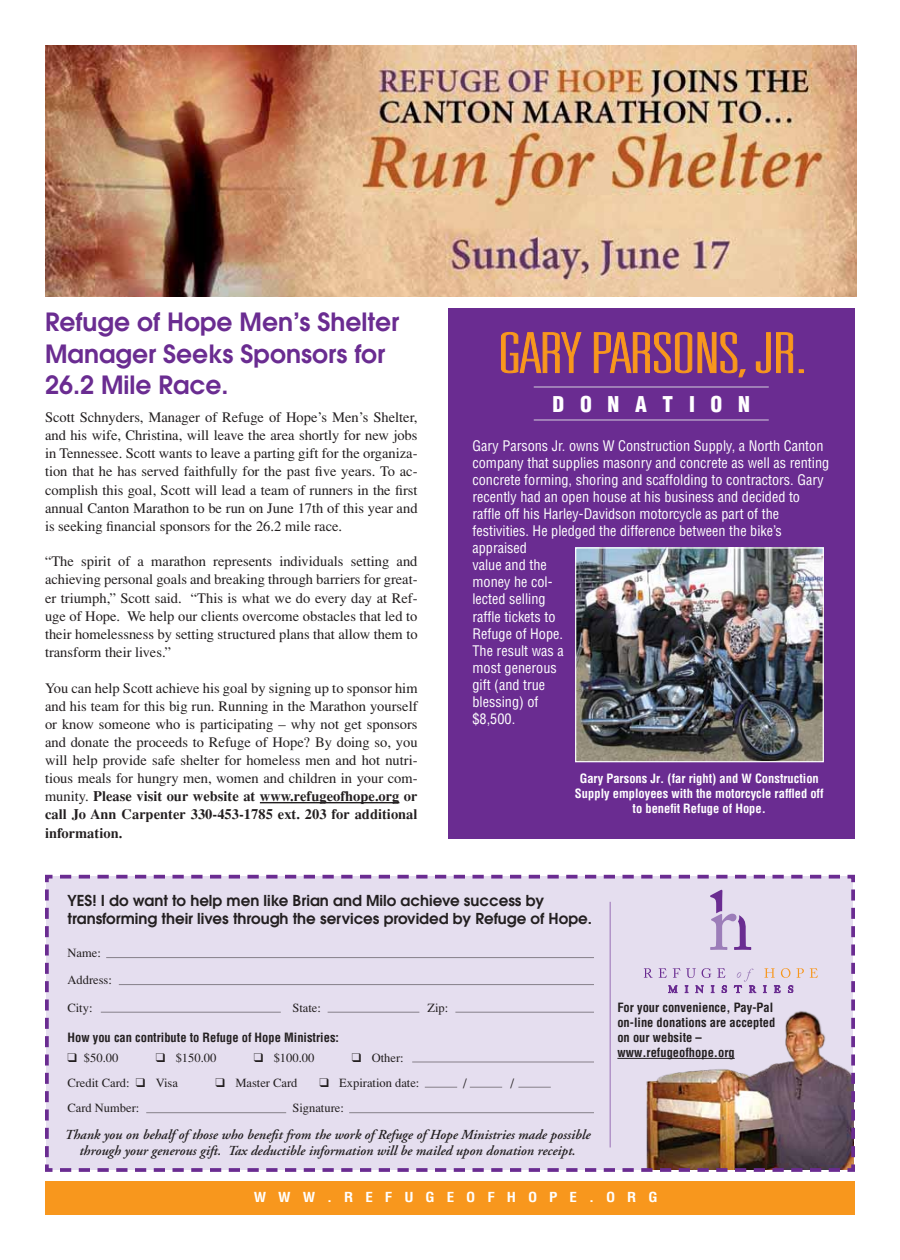
<style>
.page{position:relative;width:900px;height:1260px;background:#fff}
.page>*{position:absolute;margin:0;border:0;box-sizing:border-box;transform-origin:0 0}
.t1{font:100 ultra-condensed 55.25px "Univers";color:#f8971d;scale:1.69 1}
.t2{font:600 25px/31.2px "Avant Garde";color:#6a2c91}
.t3{font:900 condensed 21.25px "Helvetica";color:#fff}
.t4{font:600 15px/18px "Avant Garde";color:#231f20}
.t5{font:14.5px/18.1px "Times";color:#231f20;text-align:justify}
.t6{font:condensed 14.25px/17.1px "Helvetica";color:#fff}
.t7{font:italic 600 13.75px/16.2px "Adobe Garamond";color:#231f20;text-align:center}
.t8{font:700 condensed 13.5px "Helvetica";letter-spacing:.8em;color:#fff;scale:1.11 1}
.t9{font:700 condensed 12.5px/15px "Helvetica";color:#231f20}
.t10{font:12.5px "Times";color:#231f20}
.t11{font:700 condensed 12.5px/15px "Helvetica";color:#fff;text-align:center}
.s1{font-weight:700}
</style>
<div class="page">
<div style="left:45px;top:1181px;width:810px;height:34px;background:#f8971d"></div>
<hr style="left:260px;top:802px;width:139px;height:1px;background:#231f20">
<img style="left:45px;top:45px;width:811px;height:252px">
<svg style="left:45px;top:874px;width:810px;height:298px;background:#d8cedd"></svg>
<svg style="left:644px;top:968px;width:9px;height:10px"></svg>
<svg style="left:659px;top:968px;width:8px;height:10px"></svg>
<svg style="left:673px;top:968px;width:7px;height:10px"></svg>
<svg style="left:686px;top:968px;width:10px;height:10px"></svg>
<svg style="left:702px;top:968px;width:9px;height:10px"></svg>
<svg style="left:717px;top:968px;width:8px;height:10px"></svg>
<svg style="left:764px;top:968px;width:11px;height:10px"></svg>
<svg style="left:781px;top:968px;width:9px;height:10px"></svg>
<svg style="left:796px;top:968px;width:8px;height:10px"></svg>
<svg style="left:810px;top:968px;width:8px;height:10px"></svg>
<svg style="left:710px;top:890px;width:41px;height:60px;background:#c7b4d8"></svg>
<svg style="left:669px;top:986px;width:8px;height:7px"></svg>
<svg style="left:685px;top:986px;width:3px;height:7px"></svg>
<svg style="left:696px;top:986px;width:7px;height:7px"></svg>
<svg style="left:711px;top:986px;width:3px;height:7px"></svg>
<svg style="left:722px;top:986px;width:5px;height:7px"></svg>
<svg style="left:734px;top:969px;width:22px;height:24px"></svg>
<svg style="left:763px;top:986px;width:3px;height:7px"></svg>
<svg style="left:774px;top:986px;width:6px;height:7px"></svg>
<svg style="left:788px;top:986px;width:5px;height:7px"></svg>
<hr style="left:617px;top:1058px;width:118px;height:1px;background:#231f20">
<hr style="left:610px;top:902px;width:1px;height:245px;background:#6a2c91">
<hr style="left:106px;top:957px;width:488px;height:1px;background:#231f20">
<hr style="left:455px;top:1012px;width:139px;height:1px;background:#231f20">
<hr style="left:328px;top:1012px;width:91px;height:1px;background:#231f20">
<hr style="left:101px;top:1012px;width:180px;height:1px;background:#231f20">
<hr style="left:119px;top:984px;width:475px;height:1px;background:#231f20">
<hr style="left:412px;top:1062px;width:182px;height:1px;background:#231f20">
<hr style="left:349px;top:1112px;width:245px;height:1px;background:#231f20">
<hr style="left:146px;top:1112px;width:140px;height:1px;background:#231f20">
<hr style="left:425px;top:1087px;width:32px;height:1px;background:#231f20">
<hr style="left:470px;top:1087px;width:32px;height:1px;background:#231f20">
<hr style="left:518px;top:1087px;width:33px;height:1px;background:#231f20">
<div style="left:448px;top:309px;width:407px;height:530px;background:#6a2c91"></div>
<svg style="left:501px;top:332px;width:81px;height:41px"></svg>
<svg style="left:594px;top:332px;width:152px;height:46px"></svg>
<svg style="left:756px;top:332px;width:37px;height:41px"></svg>
<svg style="left:799px;top:369px;width:5px;height:4px"></svg>
<hr style="left:534px;top:386px;width:235px;height:2px;background:#dddde3">
<hr style="left:534px;top:419px;width:235px;height:2px;background:#dddde3">
<img style="left:577px;top:549px;width:245px;height:211px">
<div style="left:575px;top:547px;width:249px;height:215px;border:1px solid #fff"></div>
<h2 class="t2" style="left:45px;top:306px;width:356px">Refuge of Hope Men’s Shelter<br>Manager Seeks Sponsors for<br>26.2 Mile Race.</h2>
<p class="t5" style="left:45px;top:408px;width:374px">Scott Schnyders, Manager of Refuge of Hope’s Men’s Shelter, and his wife, Christina, will leave the area shortly for new jobs in Tennessee. Scott wants to leave a parting gift for the organiza&shy;tion that he has served faithfully for the past five years. To ac&shy;complish this goal, Scott will lead a team of runners in the first annual Canton Marathon to be run on June 17th of this year and is seeking financial sponsors for the 26.2 mile race.</p>
<p class="t5" style="left:45px;top:552px;width:374px">“The spirit of a marathon represents individuals setting and achieving personal goals and breaking through barriers for great&shy;er triumph,” Scott said. “This is what we do every day at Ref&shy;uge of Hope. We help our clients overcome obstacles that led to their homelessness by setting structured plans that allow them to transform their lives.”</p>
<p class="t5" style="left:45px;top:679px;width:374px">You can help Scott achieve his goal by signing up to sponsor him and his team for this big run. Running in the Marathon yourself or know someone who is participating – why not get sponsors and donate the proceeds to Refuge of Hope? By doing so, you will help provide safe shelter for homeless men and hot nutri&shy;tious meals for hungry men, women and children in your com&shy;munity. <span class="s1">Please visit our website at www.refugeofhope.org or call Jo Ann Carpenter 330-453-1785 ext. 203 for additional information.</span></p>
<h1 class="t1" style="left:498px;top:325px;width:184px">GARY PARSONS, JR.</h1>
<h3 class="t3" style="left:553px;top:391px;width:48px">D ON</h3>
<h3 class="t3" style="left:635px;top:391px;width:51px">A TION</h3>
<p class="t6" style="left:472px;top:437px;width:358px">Gary Parsons Jr. owns W Construction Supply, a North Canton company that supplies masonry and concrete as well as renting concrete forming, shoring and scaffolding to contractors. Gary recently had an open house at his business and decided to raffle off his Harley-Davidson motorcycle as part of the festivities. He pledged the difference between the bike’s appraised<br>value and the<br>money he col-<br>lected selling<br>raffle tickets to<br>Refuge of Hope.<br>The result was a<br>most generous<br>gift (and true<br>blessing) of<br>$8,500.</p>
<p class="t11" style="left:575px;top:771px;width:250px">Gary Parsons Jr. (far right) and W Construction<br>Supply employees with the motorcycle raffled off to benefit Refuge of Hope.</p>
<p class="t4" style="left:68px;top:891px;width:526px">Yes! I do want to help men like Brian and Milo achieve success by transforming their lives through the services provided by Refuge of Hope.</p>
<p class="t10" style="left:68px;top:945px;width:35px">Name:</p>
<p class="t10" style="left:68px;top:973px;width:46px">Address:</p>
<p class="t10" style="left:68px;top:1000px;width:27px">City:</p>
<p class="t10" style="left:292px;top:1000px;width:30px">State:</p>
<p class="t10" style="left:428px;top:1000px;width:22px">Zip:</p>
<p class="t9" style="left:68px;top:1029px;width:273px">How you can contribute to Refuge of Hope Ministries:</p>
<p class="t10" style="left:68px;top:1050px;width:52px">❑ $50.00</p>
<p class="t10" style="left:156px;top:1050px;width:62px">❑ $150.00</p>
<p class="t10" style="left:254px;top:1050px;width:62px">❑ $100.00</p>
<p class="t10" style="left:352px;top:1050px;width:53px">❑ Other:</p>
<p class="t10" style="left:67px;top:1075px;width:112px">Credit Card: ❑ Visa</p>
<p class="t10" style="left:215px;top:1075px;width:84px">❑ Master Card</p>
<p class="t10" style="left:319px;top:1075px;width:102px">❑ Expiration date:</p>
<p class="t10" style="left:463px;top:1075px;width:5px">/</p>
<p class="t10" style="left:510px;top:1075px;width:5px">/</p>
<p class="t10" style="left:67px;top:1100px;width:73px">Card Number:</p>
<p class="t10" style="left:292px;top:1100px;width:53px">Signature:</p>
<p class="t7" style="left:65px;top:1126px;width:527px">Thank you on behalf of those who benefit from the work of Refuge of Hope Ministries made possible through your generous gift. Tax deductible information will be mailed upon donation receipt.</p>
<p class="t9" style="left:617px;top:1000px;width:159px">For your convenience, Pay-Pal on-line donations are accepted on our website – www.refugeofhope.org</p>
<p class="t8" style="left:254px;top:1189px;width:365px">www.refugeofhope.org</p>
</div>
